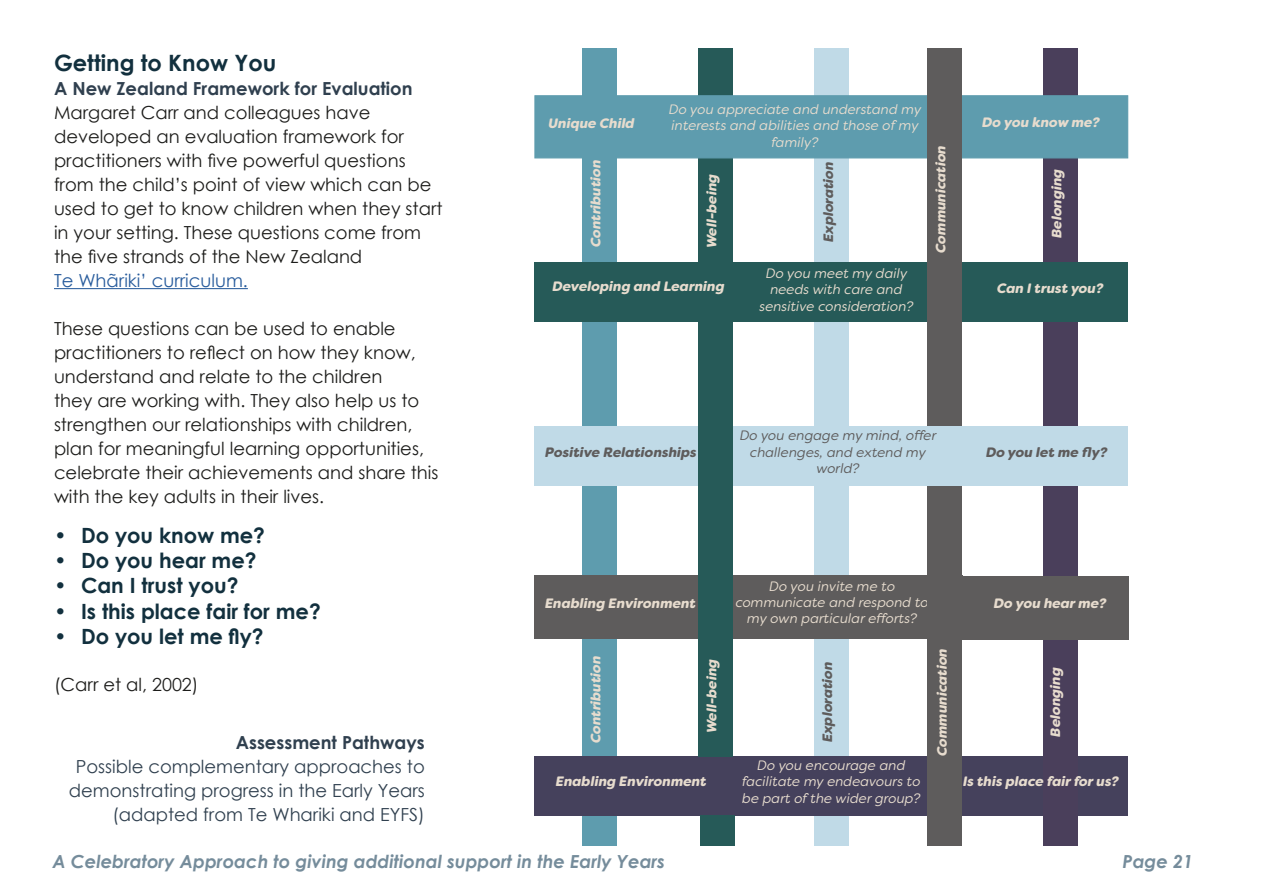
<style>
.page{position:relative;width:1263px;height:893px;background:#fff}
.page>*{position:absolute;margin:0;border:0;box-sizing:border-box;transform-origin:0 0}
.t1{font:700 22.5px "Century Gothic";color:#12303e}
.t2{font:700 21px "Century Gothic";color:#12303e}
.t3{font:18px/24px "Century Gothic";color:#1d1d1b}
.t4{font:18px/24px "Century Gothic";color:#30404f;text-align:right}
.t5{font:italic 700 18px "Century Gothic";color:#758c9b}
.t6{font:18px "Century Gothic";color:#275b9c}
.t7{font:700 18px "Century Gothic";color:#30404f}
.t8{font:italic 13.65px/16.4px "Filson Soft";color:#e7dcce;text-align:center}
.t9{font:italic 900 13.65px "Filson Soft";color:#e7dcce}
.t10{font:italic 900 13.65px "Filson Soft";color:#5e5c5c}
.t11{font:italic 13.65px/16.4px "Filson Soft";color:#5e5c5c;text-align:center}
.s1{font-weight:700;color:#30404f}
</style>
<div class="page">
<div style="left:583px;top:18px;width:34px;height:250px;background:#5e9cae"></div>
<div style="left:583px;top:485px;width:34px;height:101px;background:#5e9cae"></div>
<div style="left:583px;top:307px;width:34px;height:119px;background:#5e9cae"></div>
<div style="left:583px;top:638px;width:34px;height:208px;background:#5e9cae"></div>
<div style="left:814px;top:18px;width:34px;height:828px;background:#c0dae7"></div>
<div style="left:534px;top:756px;width:594px;height:60px;background:#45415c"></div>
<div style="left:534px;top:263px;width:428px;height:59px;background:#265a58"></div>
<div style="left:534px;top:576px;width:428px;height:63px;background:#5e5c5c"></div>
<div style="left:928px;top:154px;width:34px;height:692px;background:#5e5c5c"></div>
<div style="left:698px;top:18px;width:34px;height:412px;background:#265a58"></div>
<div style="left:1044px;top:18px;width:34px;height:747px;background:#4a3f5b"></div>
<div style="left:534px;top:95px;width:594px;height:63px;background:#5e9cae;border:1px solid #5e9cae"></div>
<div style="left:928px;top:19px;width:34px;height:145px;background:#5e5c5c"></div>
<div style="left:534px;top:426px;width:594px;height:60px;background:#c0dae7"></div>
<div style="left:698px;top:421px;width:34px;height:335px;background:#265a58"></div>
<div style="left:700px;top:816px;width:35px;height:30px;background:#265a58"></div>
<div style="left:962px;top:262px;width:166px;height:59px;background:#265a58"></div>
<div style="left:962px;top:576px;width:166px;height:63px;background:#5e5c5c"></div>
<div style="left:1044px;top:711px;width:34px;height:135px;background:#4a3f5b"></div>
<hr style="left:54px;top:288px;width:194px;height:1px;background:#275b9c">
<div style="left:578px;top:10px;width:560px;height:37px;background:#fff"></div>
<p class="t1" style="left:54px;top:46px;width:224px">Getting to Know You</p>
<p class="t3" style="left:54px;top:76px;width:390px"><span class="s1">A New Zealand Framework for Evaluation </span>Margaret Carr and colleagues have developed an evaluation framework for practitioners with five powerful questions from the child’s point of view which can be used to get to know children when they start in your setting. These questions come from the five strands of the New Zealand</p>
<p class="t6" style="left:54px;top:268px;width:195px">Te Whãriki’ curriculum.</p>
<p class="t3" style="left:54px;top:316px;width:386px">These questions can be used to enable practitioners to reflect on how they know, understand and relate to the children<br>they are working with. They also help us to strengthen our relationships with children, plan for meaningful learning opportunities, celebrate their achievements and share this with the key adults in their lives.</p>
<p class="t2" style="left:54px;top:519px;width:212px">• Do you know me?</p>
<p class="t2" style="left:54px;top:545px;width:204px">• Do you hear me?</p>
<p class="t2" style="left:54px;top:570px;width:186px">• Can I trust you?</p>
<p class="t2" style="left:54px;top:595px;width:268px">• Is this place fair for me?</p>
<p class="t2" style="left:54px;top:620px;width:211px">• Do you let me fly?</p>
<p class="t3" style="left:54px;top:672px;width:146px">(Carr et al, 2002)</p>
<p class="t7" style="left:236px;top:728px;width:191px">Assessment Pathways</p>
<p class="t4" style="left:69px;top:754px;width:357px">Possible complementary approaches to demonstrating progress in the Early Years (adapted from Te Whariki and EYFS)</p>
<p class="t9" style="left:548px;top:115px;width:88px">Unique Child</p>
<p class="t9" style="left:587px;top:247px;width:89px;rotate:-90deg">Contribution</p>
<p class="t8" style="left:669px;top:101px;width:254px">Do you appreciate and understand my interests and abilities and those of my family?</p>
<p class="t9" style="left:703px;top:248px;width:76px;rotate:-90deg">Well-being</p>
<p class="t10" style="left:820px;top:242px;width:83px;rotate:-90deg">Exploration</p>
<p class="t9" style="left:552px;top:277px;width:174px">Developing and Learning</p>
<p class="t8" style="left:759px;top:265px;width:155px">Do you meet my daily needs with care and sensitive consideration?</p>
<p class="t9" style="left:932px;top:253px;width:109px;rotate:-90deg">Communication</p>
<p class="t9" style="left:982px;top:113px;width:119px">Do you know me?</p>
<p class="t9" style="left:1048px;top:238px;width:71px;rotate:-90deg">Belonging</p>
<p class="t9" style="left:997px;top:279px;width:108px">Can I trust you?</p>
<p class="t11" style="left:740px;top:427px;width:198px">Do you engage my mind, offer challenges, and extend my world?</p>
<p class="t10" style="left:545px;top:443px;width:153px">Positive Relationships</p>
<p class="t10" style="left:986px;top:443px;width:123px">Do you let me fly?</p>
<p class="t9" style="left:545px;top:595px;width:152px">Enabling Environment</p>
<p class="t9" style="left:587px;top:743px;width:89px;rotate:-90deg">Contribution</p>
<p class="t9" style="left:703px;top:739px;width:76px;rotate:-90deg">Well-being</p>
<p class="t9" style="left:703px;top:733px;width:76px;rotate:-90deg">Well-being</p>
<p class="t9" style="left:556px;top:773px;width:152px">Enabling Environment</p>
<p class="t8" style="left:736px;top:578px;width:195px">Do you invite me to communicate and respond to my own particular efforts?</p>
<p class="t10" style="left:818px;top:742px;width:83px;rotate:-90deg">Exploration</p>
<p class="t8" style="left:742px;top:757px;width:180px">Do you encourage and facilitate my endeavours to be part of the wider group?</p>
<p class="t9" style="left:933px;top:756px;width:109px;rotate:-90deg">Communication</p>
<p class="t9" style="left:994px;top:594px;width:114px">Do you hear me?</p>
<p class="t9" style="left:1046px;top:737px;width:71px;rotate:-90deg">Belonging</p>
<p class="t9" style="left:963px;top:773px;width:158px">Is this place fair for us?</p>
<p class="t5" style="left:52px;top:848px;width:614px">A Celebratory Approach to giving additional support in the Early Years</p>
<p class="t5" style="left:1123px;top:848px;width:72px">Page 21</p>
</div>
